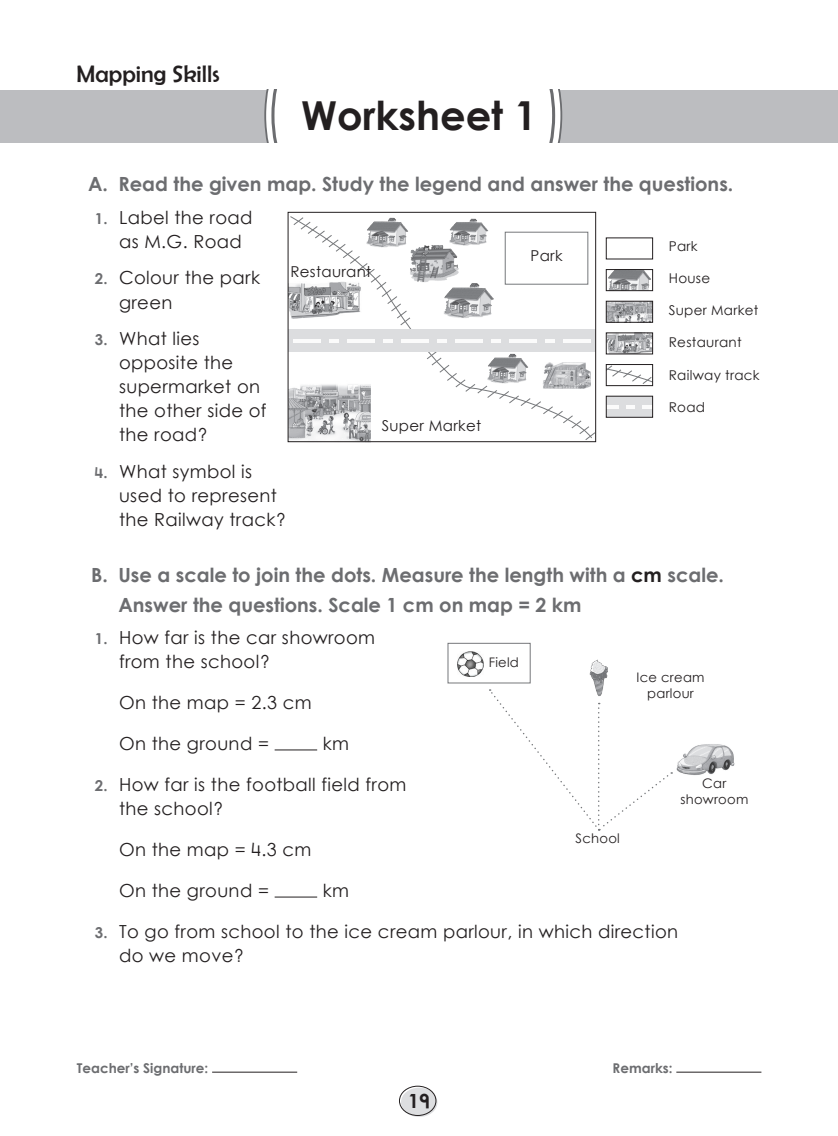
<style>
.page{position:relative;width:838px;height:1136px;background:#fff}
.page>*{position:absolute;margin:0;border:0;box-sizing:border-box;transform-origin:0 0}
.Rubric{font:39.9px "Century Gothic Bold New";color:#231f20}
.Chapter_heading{font:24px "Berlin Sans FB";color:#231f20}
.Rubric-2{font:19.5px/30px "Century Gothic Bold New";color:#6c6d70}
.t1{font:19.5px "Century Gothic Bold New";color:#231f20}
.Sub_rubric{font:18px/24px "Century Gothic Regular New";letter-spacing:.02em;color:#231f20}
.center{font:15px "Century Gothic Regular New";letter-spacing:.02em;color:#231f20}
.center-2{font:13.5px "Century Gothic Regular New";letter-spacing:.02em;color:#231f20}
.t2{font:13.5px "Century Gothic Bold New";color:#6c6d70}
.center-3{font:13.2px/15.8px "Century Gothic Regular New";letter-spacing:.02em;color:#231f20;text-align:center}
.s1{font-family:"Century Gothic Bold New";font-size:15px;color:#6c6d70}
.s2{color:#231f20}
</style>
<div class="page">
<hr style="left:212px;top:1071px;width:85px;height:1px;background:#231f20">
<hr style="left:676px;top:1071px;width:85px;height:1px;background:#231f20">
<div style="left:401px;top:1087px;width:36px;height:29px;background:#dddee0;border-radius:50%"></div>
<div style="left:399px;top:1085px;width:37px;height:30px;border:1px solid #231f20;border-radius:50%"></div>
<hr style="left:275px;top:749px;width:42px;height:1px;background:#231f20">
<hr style="left:275px;top:896px;width:42px;height:1px;background:#231f20">
<svg style="left:290px;top:216px;width:299px;height:223px"></svg>
<svg style="left:293px;top:217px;width:117px;height:108px"></svg>
<svg style="left:426px;top:352px;width:168px;height:88px"></svg>
<div style="left:288px;top:329px;width:308px;height:23px;background:#dcdddf"></div>
<hr style="left:293px;top:339px;width:28px;height:4px;background:#fff">
<hr style="left:401px;top:339px;width:28px;height:4px;background:#fff">
<hr style="left:347px;top:339px;width:28px;height:4px;background:#fff">
<hr style="left:455px;top:339px;width:28px;height:4px;background:#fff">
<hr style="left:509px;top:339px;width:27px;height:4px;background:#fff">
<hr style="left:563px;top:339px;width:27px;height:4px;background:#fff">
<hr style="left:329px;top:339px;width:10px;height:4px;background:#fff">
<hr style="left:437px;top:339px;width:10px;height:4px;background:#fff">
<hr style="left:491px;top:339px;width:10px;height:4px;background:#fff">
<hr style="left:545px;top:339px;width:10px;height:4px;background:#fff">
<hr style="left:383px;top:339px;width:10px;height:4px;background:#fff">
<img style="left:365px;top:217px;width:45px;height:32px">
<img style="left:449px;top:217px;width:40px;height:29px">
<img style="left:486px;top:353px;width:44px;height:31px">
<img style="left:443px;top:282px;width:52px;height:37px">
<img style="left:290px;top:375px;width:80px;height:65px">
<img style="left:290px;top:281px;width:72px;height:38px">
<div style="left:288px;top:212px;width:308px;height:230px;border:1px solid #231f20"></div>
<img style="left:403px;top:243px;width:59px;height:41px">
<img style="left:542px;top:362px;width:48px;height:26px">
<div style="left:606px;top:237px;width:47px;height:22px;border:1px solid #231f20"></div>
<img style="left:608px;top:271px;width:43px;height:18px">
<div style="left:606px;top:269px;width:47px;height:22px;border:1px solid #231f20"></div>
<img style="left:608px;top:303px;width:43px;height:17px">
<div style="left:606px;top:301px;width:47px;height:21px;border:1px solid #231f20"></div>
<svg style="left:608px;top:366px;width:43px;height:18px"></svg>
<div style="left:606px;top:364px;width:47px;height:22px;border:1px solid #231f20"></div>
<img style="left:608px;top:334px;width:43px;height:18px">
<div style="left:606px;top:332px;width:47px;height:22px;border:1px solid #231f20"></div>
<div style="left:606px;top:396px;width:46px;height:20px;background:#dcdddf"></div>
<hr style="left:642px;top:405px;width:10px;height:4px;background:#fff">
<hr style="left:606px;top:405px;width:12px;height:4px;background:#fff">
<svg style="left:626px;top:405px;width:8px;height:4px"></svg>
<div style="left:606px;top:396px;width:47px;height:21px;border:1px solid #231f20"></div>
<div style="left:505px;top:232px;width:83px;height:52px;border:1px solid #76787b"></div>
<img style="left:676px;top:744px;width:59px;height:31px">
<img style="left:589px;top:659px;width:19px;height:30px">
<div style="left:447px;top:643px;width:83px;height:40px;border:1px solid #76787b"></div>
<img style="left:457px;top:651px;width:26px;height:25px">
<svg style="left:489px;top:689px;width:183px;height:141px"></svg>
<div style="left:0;top:90px;width:838px;height:52px;background:#bcbdc0"></div>
<div style="left:264px;top:90px;width:298px;height:52px;background:#fff"></div>
<p class="Chapter_heading" style="left:77px;top:60px;width:144px">Mapping Skills</p>
<p class="Rubric" style="left:301px;top:85px;width:237px">Worksheet 1</p>
<p class="Rubric-2" style="left:88px;top:168px;width:647px">A. Read the given map. Study the legend and answer the questions.</p>
<p class="Sub_rubric" style="left:119px;top:205px;width:135px;text-indent:-24px"><span class="s1">1.</span> Label the road as M.G. Road</p>
<p class="Sub_rubric" style="left:119px;top:266px;width:142px;text-indent:-24px"><span class="s1">2.</span> Colour the park green</p>
<p class="Sub_rubric" style="left:119px;top:326px;width:149px;text-indent:-24px"><span class="s1">3.</span> What lies opposite the supermarket on the other side of the road?</p>
<p class="Sub_rubric" style="left:119px;top:459px;width:169px;text-indent:-24px"><span class="s1">4.</span> What symbol is used to represent the Railway track?</p>
<p class="Rubric-2" style="left:118px;top:558px;width:607px;text-indent:-27px">B. Use a scale to join the dots. Measure the length with a <span class="s2">cm</span> scale.<br>Answer the questions. Scale 1 cm on map = 2 km</p>
<p class="Sub_rubric" style="left:119px;top:625px;width:258px;text-indent:-24px"><span class="s1">1.</span> How far is the car showroom from the school?</p>
<p class="Sub_rubric" style="left:119px;top:690px;width:194px">On the map = 2.3 cm</p>
<p class="Sub_rubric" style="left:119px;top:731px;width:151px">On the ground =</p>
<p class="Sub_rubric" style="left:323px;top:731px;width:28px">km</p>
<p class="Sub_rubric" style="left:119px;top:772px;width:289px;text-indent:-24px"><span class="s1">2.</span> How far is the football field from the school?</p>
<p class="Sub_rubric" style="left:119px;top:837px;width:194px">On the map = 4.3 cm</p>
<p class="Sub_rubric" style="left:119px;top:878px;width:151px">On the ground =</p>
<p class="Sub_rubric" style="left:323px;top:878px;width:28px">km</p>
<p class="Sub_rubric" style="left:119px;top:919px;width:560px;text-indent:-24px"><span class="s1">3.</span> To go from school to the ice cream parlour, in which direction do we move?</p>
<p class="center-2" style="left:669px;top:237px;width:30px">Park</p>
<p class="center-2" style="left:669px;top:269px;width:43px">House</p>
<p class="center-2" style="left:669px;top:301px;width:91px">Super Market</p>
<p class="center-2" style="left:669px;top:333px;width:74px">Restaurant</p>
<p class="center-2" style="left:669px;top:365px;width:92px">Railway track</p>
<p class="center-2" style="left:669px;top:397px;width:38px">Road</p>
<p class="center" style="left:530px;top:245px;width:34px">Park</p>
<p class="center" style="left:290px;top:261px;width:82px">Restaurant</p>
<p class="center" style="left:382px;top:415px;width:101px">Super Market</p>
<p class="center-3" style="left:489px;top:654px;width:32px">Field</p>
<p class="center-3" style="left:636px;top:668px;width:70px">Ice cream parlour</p>
<p class="center-3" style="left:680px;top:775px;width:69px">Car showroom</p>
<p class="center-3" style="left:575px;top:830px;width:46px">School</p>
<p class="t2" style="left:77px;top:1057px;width:133px">Teacher’s Signature:</p>
<p class="t2" style="left:612px;top:1057px;width:61px">Remarks:</p>
<p class="t1" style="left:408px;top:1085px;width:23px">19</p>
</div>
